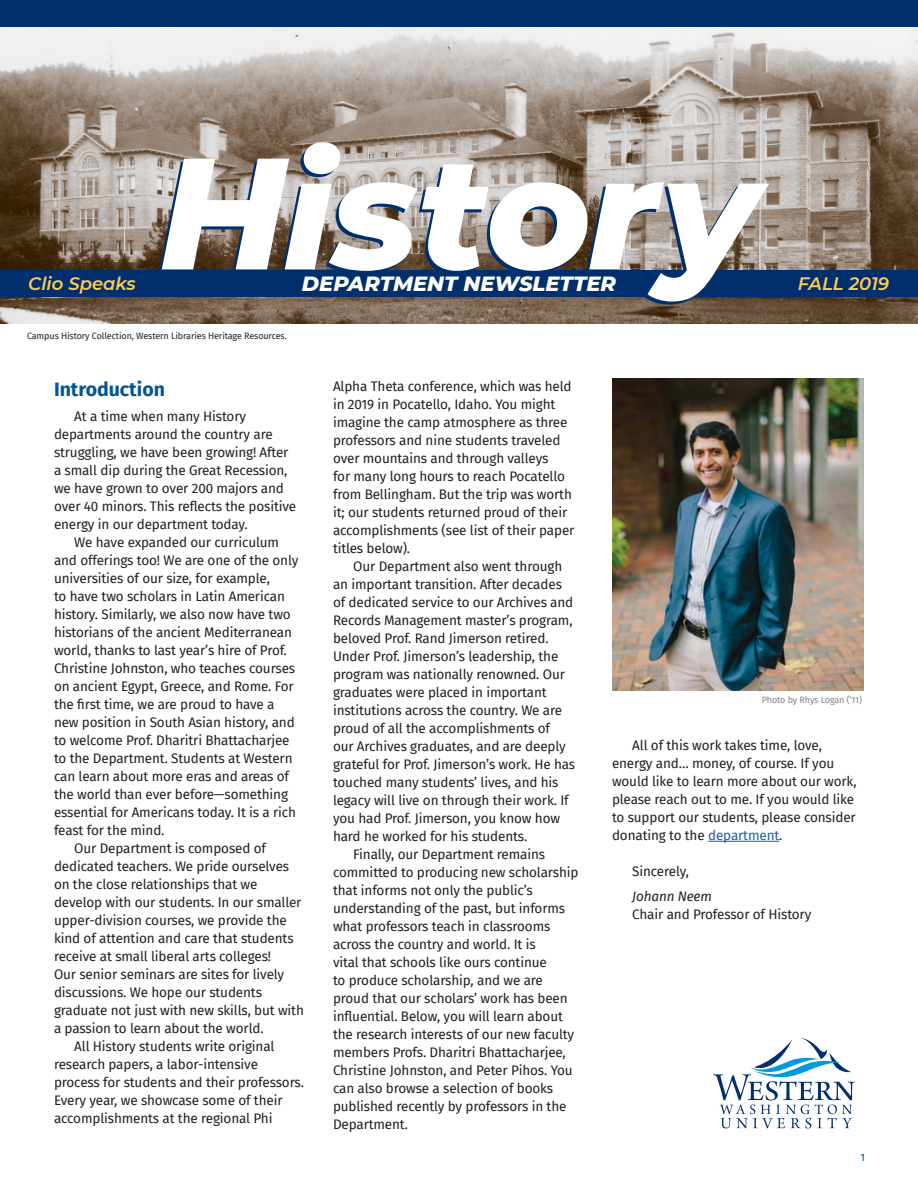
<style>
.page{position:relative;width:918px;height:1188px;background:#fff}
.page>*{position:absolute;margin:0;border:0;box-sizing:border-box;transform-origin:0 0}
.t1{font:italic 800 158.25px "Montserrat";letter-spacing:-.015em;color:#fff}
.t2{font:italic 800 21px "Montserrat";color:#fff}
.Topic_heading{font:700 19.5px "Fira Sans";color:#005596}
.t3{font:italic 600 18px "Montserrat";color:#ffc952}
.Body_copy{font:13.5px/18px "Fira Sans";letter-spacing:-.01em;color:#231f20}
.Body_copy-2{font:italic 13.5px "Fira Sans";letter-spacing:-.01em;color:#231f20}
.Body_copy-3{font:10.5px "Fira Sans";color:#005596}
.Body_copy-4{font:9px "Fira Sans";letter-spacing:-.01em;color:#231f20}
.Body_copy-5{font:9px "Fira Sans";letter-spacing:-.015em;color:#808285}
.s1{color:#215e9e}
</style>
<div class="page">
<img style="left:0;top:27px;width:918px;height:297px">
<div style="left:0;top:0;width:918px;height:27px;background:#002f6e"></div>
<div style="left:0;top:270px;width:918px;height:27px;background:#002f6e"></div>
<hr style="left:708px;top:841px;width:71px;height:1px;background:#215e9e">
<img style="left:612px;top:378px;width:252px;height:313px">
<svg style="left:713px;top:1038px;width:142px;height:90px"></svg>
<p class="t3" style="left:28px;top:271px;width:109px">Clio Speaks</p>
<p class="t1" style="left:159px;top:97px;width:601px">History</p>
<p class="t2" style="left:302px;top:268px;width:316px">DEPARTMENT NEWSLETTER</p>
<p class="t3" style="left:798px;top:271px;width:93px">FALL 2019</p>
<p class="Body_copy-4" style="left:27px;top:329px;width:261px">Campus History Collection, Western Libraries Heritage Resources.</p>
<p class="Topic_heading" style="left:54px;top:373px;width:112px">Introduction</p>
<p class="Body_copy" style="left:54px;top:407px;width:244px;text-indent:20px">At a time when many History departments around the country are struggling, we have been growing! After a small dip during the Great Recession, we have grown to over 200 majors and over 40 minors. This reflects the positive energy in our department today.</p>
<p class="Body_copy" style="left:54px;top:533px;width:246px;text-indent:20px">We have expanded our curriculum and offerings too! We are one of the only universities of our size, for example,<br>to have two scholars in Latin American history. Similarly, we also now have two historians of the ancient Mediterranean world, thanks to last year’s hire of Prof.<br>Christine Johnston, who teaches courses on ancient Egypt, Greece, and Rome. For the first time, we are proud to have a new position in South Asian history, and to welcome Prof. Dharitri Bhattacharjee to the Department. Students at Western can learn about more eras and areas of the world than ever before—something essential for Americans today. It is a rich feast for the mind.</p>
<p class="Body_copy" style="left:54px;top:839px;width:251px;text-indent:20px">Our Department is composed of dedicated teachers. We pride ourselves on the close relationships that we develop with our students. In our smaller upper-division courses, we provide the kind of attention and care that students receive at small liberal arts colleges!<br>Our senior seminars are sites for lively discussions. We hope our students graduate not just with new skills, but with a passion to learn about the world.</p>
<p class="Body_copy" style="left:54px;top:1037px;width:251px;text-indent:20px">All History students write original research papers, a labor-intensive process for students and their professors.<br>Every year, we showcase some of their accomplishments at the regional Phi</p>
<p class="Body_copy" style="left:333px;top:377px;width:243px">Alpha Theta conference, which was held in 2019 in Pocatello, Idaho. You might imagine the camp atmosphere as three professors and nine students traveled over mountains and through valleys<br>for many long hours to reach Pocatello from Bellingham. But the trip was worth it; our students returned proud of their accomplishments (see list of their paper titles below).</p>
<p class="Body_copy" style="left:333px;top:557px;width:244px;text-indent:20px">Our Department also went through an important transition. After decades of dedicated service to our Archives and Records Management master’s program, beloved Prof. Rand Jimerson retired.<br>Under Prof. Jimerson’s leadership, the program was nationally renowned. Our graduates were placed in important institutions across the country. We are proud of all the accomplishments of<br>our Archives graduates, and are deeply grateful for Prof. Jimerson’s work. He has touched many students’ lives, and his legacy will live on through their work. If you had Prof. Jimerson, you know how hard he worked for his students.</p>
<p class="Body_copy" style="left:333px;top:845px;width:247px;text-indent:20px">Finally, our Department remains committed to producing new scholarship that informs not only the public’s understanding of the past, but informs what professors teach in classrooms across the country and world. It is<br>vital that schools like ours continue<br>to produce scholarship, and we are proud that our scholars’ work has been influential. Below, you will learn about the research interests of our new faculty members Profs. Dharitri Bhattacharjee, Christine Johnston, and Peter Pihos. You can also browse a selection of books published recently by professors in the Department.</p>
<p class="Body_copy-5" style="left:762px;top:693px;width:102px">Photo by Rhys Logan (’11)</p>
<p class="Body_copy" style="left:612px;top:736px;width:246px;text-indent:20px">All of this work takes time, love, energy and… money, of course. If you would like to learn more about our work, please reach out to me. If you would like to support our students, please consider donating to the <span class="s1">department</span>.</p>
<p class="Body_copy" style="left:632px;top:862px;width:58px">Sincerely,</p>
<p class="Body_copy-2" style="left:632px;top:886px;width:81px">Johann Neem</p>
<p class="Body_copy" style="left:632px;top:905px;width:181px">Chair and Professor of History</p>
<p class="Body_copy-3" style="left:861px;top:1149px;width:6px">1</p>
</div>
